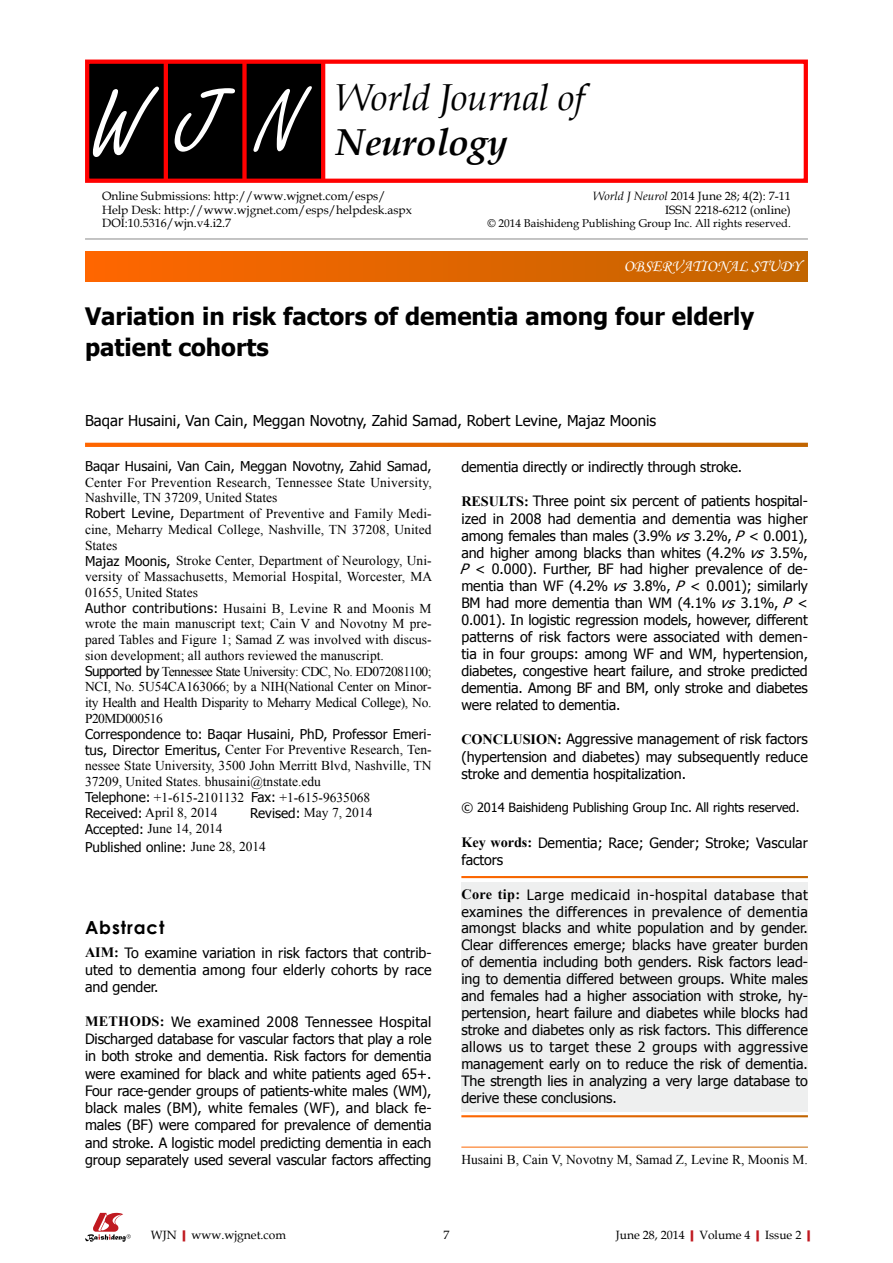
<style>
.page{position:relative;width:893px;height:1263px;background:#fff}
.page>*{position:absolute;margin:0;border:0;box-sizing:border-box;transform-origin:0 0}
.t1{font:97.5px "Freestyle Script";color:#fff}
.t2{font:italic 37.5px "Book Antiqua";letter-spacing:-.01em;color:#000}
.t3{font:italic 700 37.5px "Book Antiqua";letter-spacing:-.01em;color:#000}
.t4{font:700 24px/31.5px "Tahoma";color:#000}
.t5{font:700 18px "Century Gothic";letter-spacing:.05em;color:#000}
.t6{font:16.5px "Monotype Corsiva";color:#fff}
.t7{font:15px "Tahoma";color:#000}
.t8{font:14.25px/17px "Tahoma";letter-spacing:-.005em;color:#000;text-align:justify}
.t9{font:13.5px/15.8px "Times New Roman";color:#000}
.t10{font:13.5px/18.5px "Tahoma";color:#000}
.t11{font:12.75px "Tahoma";letter-spacing:-.005em;color:#000}
.t12{font:12px/13.5px "Book Antiqua";color:#000}
.t13{font:11.25px "Book Antiqua";color:#000}
.s1{font-size:94.5px}
.s2{font-style:italic}
.s3{font-family:"Tahoma"}
.s4{font-family:"Times New Roman";font-weight:700}
.s5{font-family:"Times New Roman"}
.s6{font-weight:700;color:#c01920}
</style>
<div class="page">
<div style="left:461px;top:882px;width:347px;height:230px;background:#eeefef"></div>
<div style="left:85px;top:252px;width:723px;height:29px;background:linear-gradient(to right,#f60,#c16500)"></div>
<hr style="left:85px;top:239px;width:723px;height:1px;background:#898989">
<svg style="left:85px;top:443px;width:723px;height:4px;background:#e06702"></svg>
<div style="left:87px;top:61px;width:236px;height:121px;background:#000"></div>
<hr style="left:164px;top:61px;width:4px;height:121px;background:#f00">
<div style="left:242px;top:61px;width:5px;height:121px;background:#f00"></div>
<hr style="left:321px;top:61px;width:4px;height:121px;background:#f00">
<div style="left:85px;top:60px;width:723px;height:123px;border:4px solid #f00"></div>
<svg style="left:85px;top:1213px;width:46px;height:29px"></svg>
<p class="t2" style="left:336px;top:71px;width:250px">World Journal of</p>
<p class="t1" style="left:91px;top:71px;width:212px">WJ<span class="s1">N</span></p>
<p class="t3" style="left:336px;top:116px;width:174px">Neurology</p>
<p class="t12" style="left:102px;top:189px;width:311px">Online Submissions: http://www.wjgnet.com/esps/<br>Help Desk: http://www.wjgnet.com/esps/helpdesk.aspx<br>DOI:10.5316/wjn.v4.i2.7</p>
<p class="t12" style="left:593px;top:189px;width:199px;text-align:right"><span class="s2">World J Neurol</span> 2014 June 28; 4(2): 7-11<br>ISSN 2218-6212 (online)</p>
<p class="t13" style="left:487px;top:215px;width:305px">© 2014 Baishideng Publishing Group Inc. All rights reserved.</p>
<p class="t6" style="left:624px;top:256px;width:178px">OBSERVATIONAL STUDY</p>
<p class="t4" style="left:85px;top:298px;width:671px">Variation in risk factors of dementia among four elderly patient cohorts</p>
<p class="t7" style="left:85px;top:410px;width:573px">Baqar Husaini, Van Cain, Meggan Novotny, Zahid Samad, Robert Levine, Majaz Moonis</p>
<p class="t9" style="left:85px;top:459px;width:349px"><span class="s3">Baqar Husaini, Van Cain, Meggan Novotny, Zahid Samad, </span>Center For Prevention Research, Tennessee State University, Nashville, TN 37209, United States<br><span class="s3">Robert Levine,</span> Department of Preventive and Family Medi&shy;cine, Meharry Medical College, Nashville, TN 37208, United States<br><span class="s3">Majaz Moonis,</span> Stroke Center, Department of Neurology, Uni&shy;versity of Massachusetts, Memorial Hospital, Worcester, MA 01655, United States<br><span class="s3">Author contributions:</span> Husaini B, Levine R and Moonis M wrote the main manuscript text; Cain V and Novotny M pre&shy;pared Tables and Figure 1; Samad Z was involved with discus&shy;sion development; all authors reviewed the manuscript.<br><span class="s3">Supported by</span> Tennessee State University: CDC, No. ED072081100; NCI, No. 5U54CA163066; by a NIH(National Center on Minor&shy;ity Health and Health Disparity to Meharry Medical College), No.<br>P20MD000516<br><span class="s3">Correspondence to: Baqar Husaini, PhD, Professor Emeri&shy;tus, Director Emeritus,</span> Center For Preventive Research, Ten&shy;nessee State University, 3500 John Merritt Blvd, Nashville, TN 37209, United States. bhusaini@tnstate.edu<br><span class="s3">Telephone:</span> +1-615-2101132 <span class="s3">Fax:</span> +1-615-9635068<br><span class="s3">Received:</span> April 8, 2014</p>
<p class="t8" style="left:461px;top:457px;width:282px">dementia directly or indirectly through stroke.</p>
<p class="t8" style="left:459px;top:492px;width:350px"><span class="s4">RESULTS:</span> Three point six percent of patients hospital&shy;ized in 2008 had dementia and dementia was higher among females than males (3.9% <span class="s2">vs</span>3.2%, <span class="s2">P</span> &lt; 0.001), and higher among blacks than whites (4.2% <span class="s2">vs</span> 3.5%, <span class="s2">P</span> &lt; 0.000). Further, BF had higher prevalence of de&shy;mentia than WF (4.2% <span class="s2">vs</span> 3.8%, <span class="s2">P</span> &lt; 0.001); similarly BM had more dementia than WM (4.1% <span class="s2">vs</span> 3.1%, <span class="s2">P</span> &lt; 0.001). In logistic regression models, however, different patterns of risk factors were associated with demen&shy;tia in four groups: among WF and WM, hypertension, diabetes, congestive heart failure, and stroke predicted dementia. Among BF and BM, only stroke and diabetes were related to dementia.</p>
<p class="t8" style="left:461px;top:730px;width:348px"><span class="s4">CONCLUSION:</span> Aggressive management of risk factors (hypertension and diabetes) may subsequently reduce stroke and dementia hospitalization.</p>
<p class="t11" style="left:461px;top:799px;width:340px">© 2014 Baishideng Publishing Group Inc. All rights reserved.</p>
<p class="t8" style="left:461px;top:833px;width:348px"><span class="s4">Key words:</span> Dementia; Race; Gender; Stroke; Vascular factors</p>
<p class="t8" style="left:461px;top:885px;width:348px"><span class="s4">Core tip:</span> Large medicaid in-hospital database that examines the differences in prevalence of dementia amongst blacks and white population and by gender.<br>Clear differences emerge; blacks have greater burden of dementia including both genders. Risk factors lead&shy;ing to dementia differed between groups. White males and females had a higher association with stroke, hy&shy;pertension, heart failure and diabetes while blocks had stroke and diabetes only as risk factors. This difference allows us to target these 2 groups with aggressive management early on to reduce the risk of dementia.<br>The strength lies in analyzing a very large database to derive these conclusions.</p>
<p class="t9" style="left:250px;top:805px;width:124px"><span class="s3">Revised:</span> May 7, 2014</p>
<p class="t10" style="left:85px;top:818px;width:182px">Accepted: <span class="s5">June 14, 2014<br></span>Published online: <span class="s5">June 28, 2014</span></p>
<p class="t5" style="left:85px;top:914px;width:81px">Abstract</p>
<p class="t8" style="left:85px;top:943px;width:348px"><span class="s4">AIM:</span> To examine variation in risk factors that contrib&shy;uted to dementia among four elderly cohorts by race and gender.</p>
<p class="t8" style="left:85px;top:1012px;width:348px"><span class="s4">METHODS:</span> We examined 2008 Tennessee Hospital Discharged database for vascular factors that play a role in both stroke and dementia. Risk factors for dementia were examined for black and white patients aged 65+.<br>Four race-gender groups of patients-white males (WM), black males (BM), white females (WF), and black fe&shy;males (BF) were compared for prevalence of dementia and stroke. A logistic model predicting dementia in each group separately used several vascular factors affecting</p>
<p class="t9" style="left:461px;top:1151px;width:348px">Husaini B, Cain V, Novotny M, Samad Z, Levine R, Moonis M.</p>
<p class="t12" style="left:151px;top:1227px;width:137px">WJN<span class="s6">|</span>www.wjgnet.com</p>
<p class="t12" style="left:443px;top:1227px;width:7px">7</p>
<p class="t12" style="left:616px;top:1227px;width:202px">June 28, 2014<span class="s6">|</span>Volume 4<span class="s6">|</span>Issue 2<span class="s6">|</span></p>
</div>
